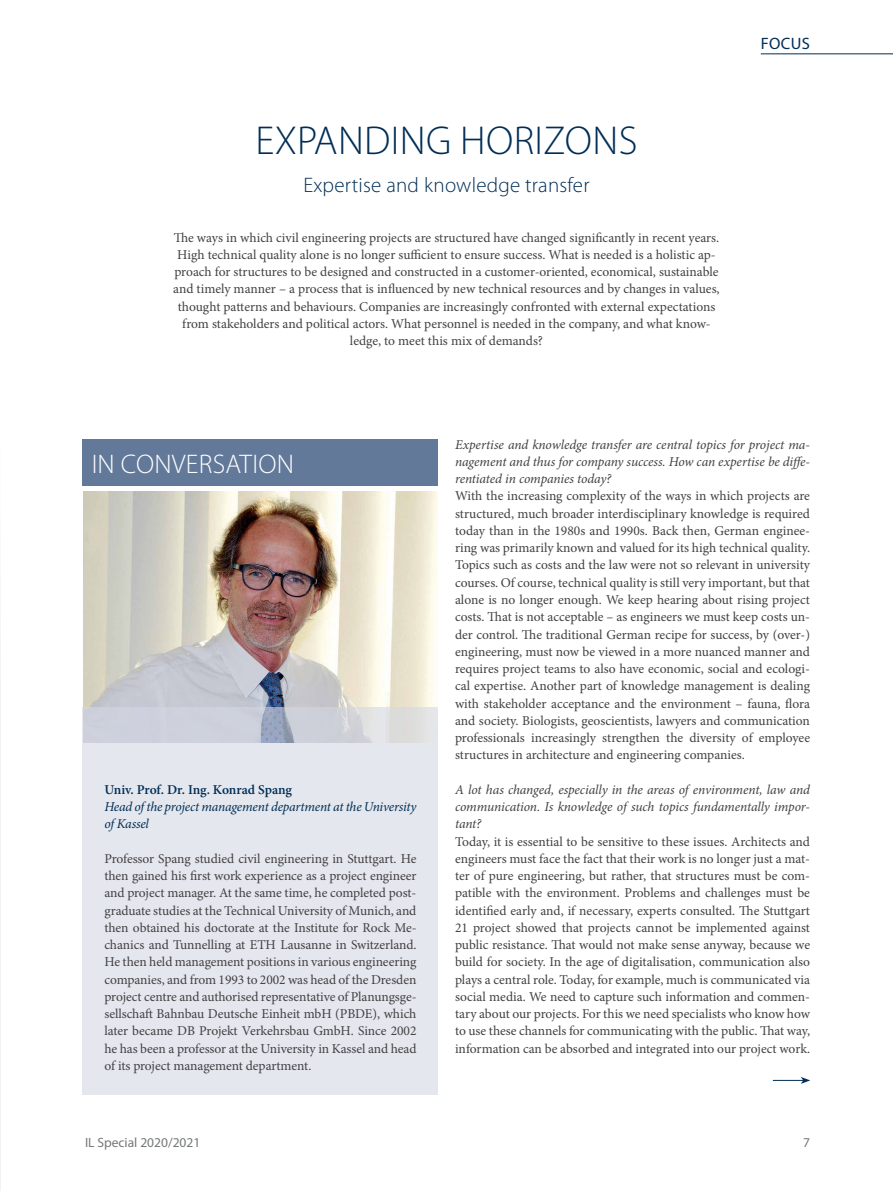
<style>
.page{position:relative;width:893px;height:1191px;background:#fff}
.page>*{position:absolute;margin:0;border:0;box-sizing:border-box;transform-origin:0 0}
.t1{font:300 40.5px "Myriad Pro";letter-spacing:.01em;color:#002e56}
.t2{font:300 27px "Myriad Pro";letter-spacing:.01em;color:#fff}
.t3{font:300 21px "Myriad Pro";letter-spacing:.01em;color:#002e56}
.t4{font:16.5px "Myriad Pro";letter-spacing:.02em;color:#002e56}
.t5{font:13.5px/17.2px "Minion Pro";letter-spacing:-.005em;color:#414042;text-align:justify}
.t6{font:italic 13.5px/17.2px "Minion Pro";letter-spacing:-.01em;color:#414042;text-align:justify}
.t7{font:italic 13.5px/17.2px "Minion Pro";letter-spacing:-.015em;color:#002e56}
.t8{font:600 13.5px "Minion Pro";letter-spacing:-.01em;color:#002e56}
.t9{font:13.5px "Myriad Pro";color:#757779}
.t10{font:13.5px "Myriad Pro";color:#77787b}
</style>
<div class="page">
<hr style="left:0;top:0;width:1px;height:1191px;background:#f6f7f7">
<img style="left:83px;top:492px;width:355px;height:215px">
<div style="left:83px;top:439px;width:355px;height:47px;background:#62799a"></div>
<svg style="left:83px;top:707px;width:355px;height:388px;fill:#e5e7ee"></svg>
<hr style="left:761px;top:53px;width:132px;height:1px;background:#002e56">
<hr style="left:773px;top:1080px;width:30px;height:1px;background:#002e56">
<svg style="left:801px;top:1077px;width:9px;height:6px"></svg>
<h1 class="t1" style="left:255px;top:116px;width:384px">EXPANDING HORIZONS</h1>
<h3 class="t3" style="left:303px;top:172px;width:288px">Expertise and knowledge transfer</h3>
<p class="t5" style="left:173px;top:229px;width:548px;text-align:center">The ways in which civil engineering projects are structured have changed significantly in recent years.<br>High technical quality alone is no longer sufficient to ensure success. What is needed is a holistic ap&shy;proach for structures to be designed and constructed in a customer-oriented, economical, sustainable and timely manner – a process that is influenced by new technical resources and by changes in values, thought patterns and behaviours. Companies are increasingly confronted with external expectations from stakeholders and political actors. What personnel is needed in the company, and what know&shy;ledge, to meet this mix of demands?</p>
<p class="t4" style="left:761px;top:33px;width:51px">FOCUS</p>
<h2 class="t2" style="left:92px;top:447px;width:204px">IN CONVERSATION</h2>
<p class="t8" style="left:104px;top:780px;width:189px">Univ. Prof. Dr. Ing. Konrad Spang</p>
<p class="t7" style="left:104px;top:798px;width:314px">Head of the project management department at the University of Kassel</p>
<p class="t5" style="left:104px;top:850px;width:314px">Professor Spang studied civil engineering in Stuttgart. He then gained his first work experience as a project engineer and project manager. At the same time, he completed post&shy;graduate studies at the Technical University of Munich, and then obtained his doctorate at the Institute for Rock Me&shy;chanics and Tunnelling at ETH Lausanne in Switzerland.<br>He then held management positions in various engineering companies, and from 1993 to 2002 was head of the Dresden project centre and authorised representative of Planungsge&shy;sellschaft Bahnbau Deutsche Einheit mbH (PBDE), which later became DB Projekt Verkehrsbau GmbH. Since 2002 he has been a professor at the University in Kassel and head of its project management department.</p>
<p class="t6" style="left:455px;top:436px;width:357px">Expertise and knowledge transfer are central topics for project ma&shy;nagement and thus for company success. How can expertise be diffe&shy;rentiated in companies today?</p>
<p class="t5" style="left:455px;top:487px;width:357px">With the increasing complexity of the ways in which projects are structured, much broader interdisciplinary knowledge is required today than in the 1980s and 1990s. Back then, German enginee&shy;ring was primarily known and valued for its high technical quality.<br>Topics such as costs and the law were not so relevant in university courses. Of course, technical quality is still very important, but that alone is no longer enough. We keep hearing about rising project costs. That is not acceptable – as engineers we must keep costs un&shy;der control. The traditional German recipe for success, by (over-) engineering, must now be viewed in a more nuanced manner and requires project teams to also have economic, social and ecologi&shy;cal expertise. Another part of knowledge management is dealing with stakeholder acceptance and the environment – fauna, flora and society. Biologists, geoscientists, lawyers and communication professionals increasingly strengthen the diversity of employee structures in architecture and engineering companies.</p>
<p class="t6" style="left:455px;top:781px;width:357px">A lot has changed, especially in the areas of environment, law and communication. Is knowledge of such topics fundamentally impor&shy;tant?</p>
<p class="t5" style="left:455px;top:832px;width:357px">Today, it is essential to be sensitive to these issues. Architects and engineers must face the fact that their work is no longer just a mat&shy;ter of pure engineering, but rather, that structures must be com&shy;patible with the environment. Problems and challenges must be identified early and, if necessary, experts consulted. The Stuttgart 21 project showed that projects cannot be implemented against public resistance. That would not make sense anyway, because we build for society. In the age of digitalisation, communication also plays a central role. Today, for example, much is communicated via social media. We need to capture such information and commen&shy;tary about our projects. For this we need specialists who know how to use these channels for communicating with the public. That way, information can be absorbed and integrated into our project work.</p>
<p class="t9" style="left:85px;top:1134px;width:117px">IL Special 2020/2021</p>
<p class="t10" style="left:803px;top:1134px;width:8px">7</p>
</div>
